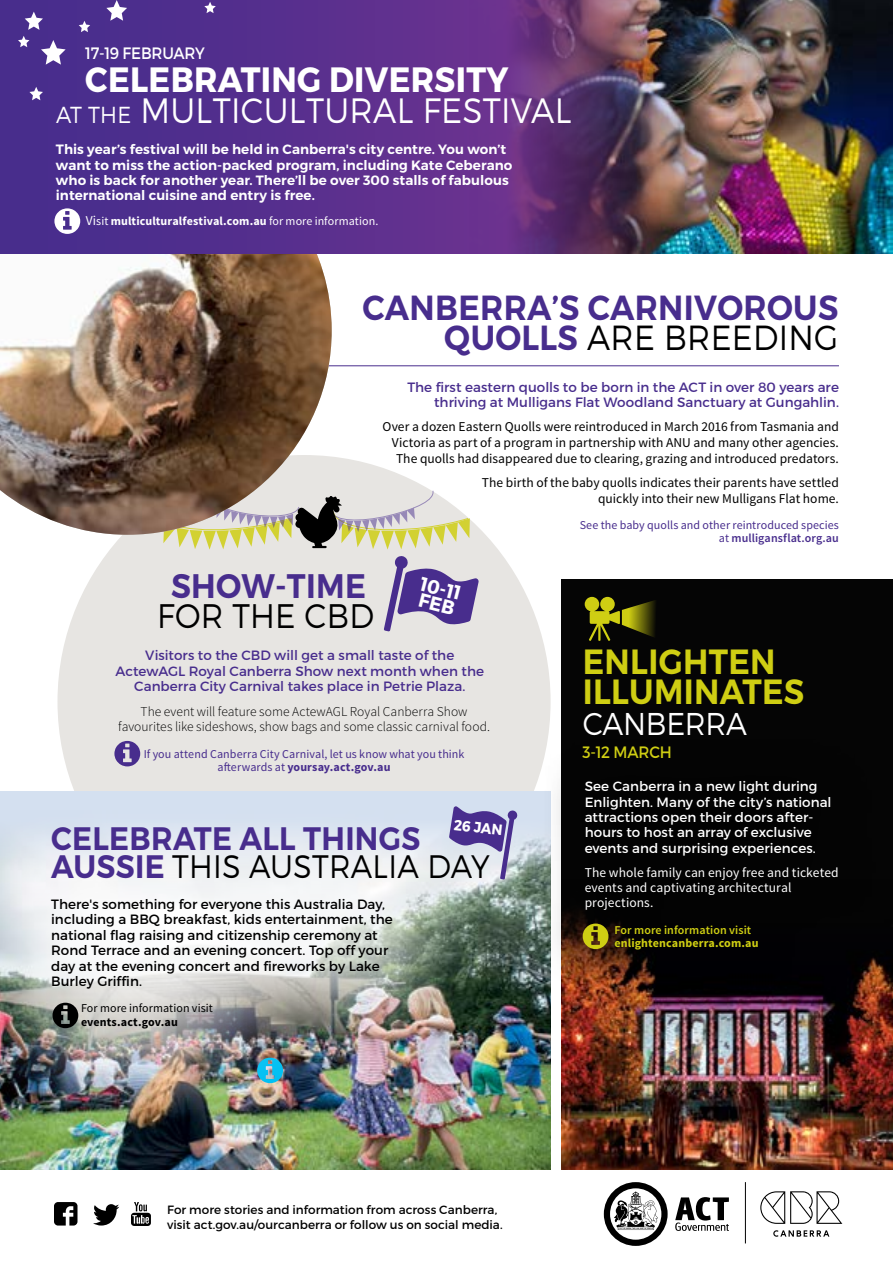
<style>
.page{position:relative;width:893px;height:1263px;background:#fff}
.page>*{position:absolute;margin:0;border:0;box-sizing:border-box;transform-origin:0 0}
.t1{font:300 35.1px/30.9px "Montserrat";letter-spacing:.01em;color:#fff;scale:.92 1}
.t2{font:600 34.95px/30.8px "Montserrat";letter-spacing:.01em;color:#cfce13;scale:.92 1}
.t3{font:600 34.8px/30px "Montserrat";letter-spacing:.01em;color:#482d8d;text-align:right;scale:.92 1}
.t4{font:600 34.05px "Montserrat";letter-spacing:.01em;color:#482d8d;scale:.92 1}
.t5{font:300 34.05px "Montserrat";letter-spacing:.01em;color:#000;scale:.92 1}
.t6{font:600 32.4px/28px "Montserrat";letter-spacing:.01em;color:#482d8d;scale:.92 1}
.t7{font:300 31.5px "Montserrat";letter-spacing:-.01em;color:#fff;scale:.92 1}
.t8{font:700 19.65px/15.8px "Montserrat";color:#fff;scale:.92 1}
.t9{font:16.5px "Montserrat";letter-spacing:-.01em;color:#fff;scale:.92 1}
.t10{font:16.5px "Montserrat";letter-spacing:-.01em;color:#cfce13;scale:.92 1}
.t11{font:700 15px "Montserrat";color:#fff;scale:.92 1}
.t12{font:13.5px/15.8px "Source Sans Pro";color:#000;text-align:right}
.t13{font:13.5px/15.5px "Montserrat";color:#482d8d;text-align:center}
.t14{font:13.5px/15.5px "Montserrat";color:#000}
.t15{font:600 13.5px/15.5px "Montserrat";letter-spacing:.005em;color:#fff}
.t16{font:13.5px/15.5px "Montserrat";color:#fff}
.t17{font:300 13.5px/15.8px "Source Sans Pro";color:#000;text-align:center}
.t18{font:13.5px/15.5px "Source Sans Pro";letter-spacing:.005em;color:#fff}
.t19{font:12px/13.5px "Source Sans Pro";letter-spacing:.005em;color:#482d8d;text-align:center}
.t20{font:12px/15.8px "Montserrat";color:#000}
.t21{font:700 12px "Source Sans Pro";letter-spacing:.01em;color:#fff}
.t22{font:700 12px "Source Sans Pro";letter-spacing:.01em;color:#cfce13}
.t23{font:600 12px "Source Sans Pro";letter-spacing:.01em;color:#cfce13}
.t24{font:12px "Source Sans Pro";letter-spacing:.005em;color:#000}
.t25{font:700 12px "Source Sans Pro";letter-spacing:.005em;color:#000}
.s1{font-weight:700}
.s2{font-size:23.1px}
.s3{font-weight:400;font-size:13.5px}
.s4{font-weight:400}
.s5{font-weight:300;color:#000}
.s6{font-weight:600}
</style>
<div class="page">
<div style="left:561px;top:579px;width:332px;height:590px;background:#050505"></div>
<img style="left:561px;top:964px;width:332px;height:205px">
<svg style="left:773px;top:1230px;width:56px;height:7px"></svg>
<svg style="left:760px;top:1191px;width:82px;height:33px"></svg>
<svg style="left:93px;top:1204px;width:26px;height:21px"></svg>
<svg style="left:54px;top:1202px;width:23px;height:23px"></svg>
<svg style="left:131px;top:1202px;width:20px;height:24px"></svg>
<svg style="left:604px;top:1182px;width:64px;height:64px"></svg>
<svg style="left:675px;top:1197px;width:54px;height:34px"></svg>
<hr style="left:745px;top:1182px;width:1px;height:61px;background:#000">
<div style="left:57px;top:455px;width:494px;height:493px;background:#e7e5e2;border-radius:50%"></div>
<div style="left:0;top:792px;width:551px;height:377px;background:#d4e0f0"></div>
<img style="left:0;top:814px;width:551px;height:355px">
<hr style="left:328px;top:365px;width:511px;height:1px;background:#482d8d">
<svg style="left:114px;top:741px;width:26px;height:25px"></svg>
<div style="left:539px;top:735px;width:340px;height:258px;background:#000"></div>
<svg style="left:583px;top:923px;width:25px;height:26px"></svg>
<svg style="left:585px;top:596px;width:70px;height:45px"></svg>
<svg style="left:163px;top:486px;width:307px;height:64px"></svg>
<img style="left:0;top:253px;width:332px;height:282px">
<svg style="left:0;top:0;width:470px;height:253px;background:#542e8d"></svg>
<svg style="left:54px;top:208px;width:26px;height:26px"></svg>
<img style="left:470px;top:0;width:423px;height:253px">
<svg style="left:106px;top:0;width:21px;height:21px"></svg>
<svg style="left:41px;top:40px;width:25px;height:25px"></svg>
<svg style="left:29px;top:87px;width:14px;height:13px"></svg>
<svg style="left:25px;top:12px;width:18px;height:18px"></svg>
<svg style="left:79px;top:21px;width:11px;height:11px"></svg>
<svg style="left:18px;top:36px;width:11px;height:11px"></svg>
<svg style="left:204px;top:2px;width:12px;height:11px"></svg>
<svg style="left:384px;top:556px;width:95px;height:75px"></svg>
<svg style="left:489px;top:810px;width:28px;height:69px"></svg>
<div style="left:0;top:799px;width:489px;height:327px;background:#fff;opacity:.85"></div>
<svg style="left:52px;top:1003px;width:26px;height:25px"></svg>
<p class="t9" style="left:85px;top:43px;width:132px">17-19 FEBRUARY</p>
<h1 class="t1" style="left:56px;top:63px;width:562px;text-indent:29px"><span class="s1">CELEBRATING DIVERSITY<br></span><span class="s2">AT THE</span> MULTICULTURAL FESTIVAL</h1>
<p class="t15" style="left:56px;top:142px;width:458px">This year’s festival will be held in Canberra's city centre. You won’t want to miss the action-packed program, including Kate Ceberano who is back for another year. There’ll be over 300 stalls of fabulous international cuisine and entry is free.</p>
<p class="t21" style="left:86px;top:213px;width:294px"><span class="s3">Vi</span><span class="s4">sit</span> multiculturalfestival.com.au <span class="s4">for more information.</span></p>
<h3 class="t3" style="left:363px;top:293px;width:519px">CANBERRA’S CARNIVOROUS<br>QUOLLS <span class="s5">ARE BREEDING</span></h3>
<p class="t13" style="left:407px;top:379px;width:433px;text-align:right">The first eastern quolls to be born in the ACT in over 80 years are thriving at Mulligans Flat Woodland Sanctuary at Gungahlin.</p>
<p class="t12" style="left:383px;top:419px;width:458px">Over a dozen Eastern Quolls were reintroduced in March 2016 from Tasmania and<br>Victoria as part of a program in partnership with ANU and many other agencies.<br>The quolls had disappeared due to clearing, grazing and introduced predators.</p>
<p class="t12" style="left:482px;top:475px;width:359px">The birth of the baby quolls indicates their parents have settled quickly into their new Mulligans Flat home.</p>
<p class="t19" style="left:580px;top:518px;width:261px;text-align:right">See the baby quolls and other reintroduced species at <span class="s6">mulligansflat.org.au</span></p>
<h3 class="t4" style="left:171px;top:565px;width:213px">SHOW-TIME</h3>
<h3 class="t5" style="left:157px;top:595px;width:238px">FOR THE CBD</h3>
<h3 class="t8" style="left:423px;top:576px;width:47px;rotate:15deg">10-11<br>FEB</h3>
<p class="t13" style="left:115px;top:648px;width:370px">Visitors to the CBD will get a small taste of the<br>ActewAGL Royal Canberra Show next month when the<br>Canberra City Carnival takes place in Petrie Plaza.</p>
<p class="t17" style="left:118px;top:703px;width:373px">The event will feature some ActewAGL Royal Canberra Show favourites like sideshows, show bags and some classic carnival food.</p>
<p class="t19" style="left:144px;top:747px;width:322px">If you attend Canberra City Carnival, let us know what you think afterwards at <span class="s1">yoursay.act.gov.au</span></p>
<p class="t11" style="left:455px;top:816px;width:55px;rotate:6deg">26 JAN</p>
<h3 class="t6" style="left:51px;top:825px;width:478px">CELEBRATE ALL THINGS<br>AUSSIE <span class="s5">THIS AUSTRALIA DAY</span></h3>
<p class="t14" style="left:51px;top:896px;width:343px">There's something for everyone this Australia Day, including a BBQ breakfast, kids entertainment, the national flag raising and citizenship ceremony at Rond Terrace and an evening concert. Top off your day at the evening concert and fireworks by Lake Burley Griffin.</p>
<p class="t24" style="left:81px;top:1001px;width:133px">For more information visit</p>
<p class="t25" style="left:81px;top:1014px;width:98px">events.act.gov.au</p>
<p class="t20" style="left:167px;top:1201px;width:337px">For more stories and information from across Canberra, visit act.gov.au/ourcanberra or follow us on social media.</p>
<h2 class="t2" style="left:583px;top:646px;width:242px">ENLIGHTEN<br>ILLUMINATES</h2>
<h3 class="t7" style="left:583px;top:705px;width:180px">CANBERRA</h3>
<p class="t10" style="left:583px;top:742px;width:99px">3-12 MARCH</p>
<p class="t16" style="left:585px;top:779px;width:248px">See Canberra in a new light during Enlighten. Many of the city’s national attractions open their doors after&shy;hours to host an array of exclusive events and surprising experiences.</p>
<p class="t18" style="left:585px;top:865px;width:256px">The whole family can enjoy free and ticketed events and captivating architectural projections.</p>
<p class="t23" style="left:614px;top:922px;width:138px">For more information visit</p>
<p class="t22" style="left:614px;top:935px;width:146px">enlightencanberra.com.au</p>
</div>
